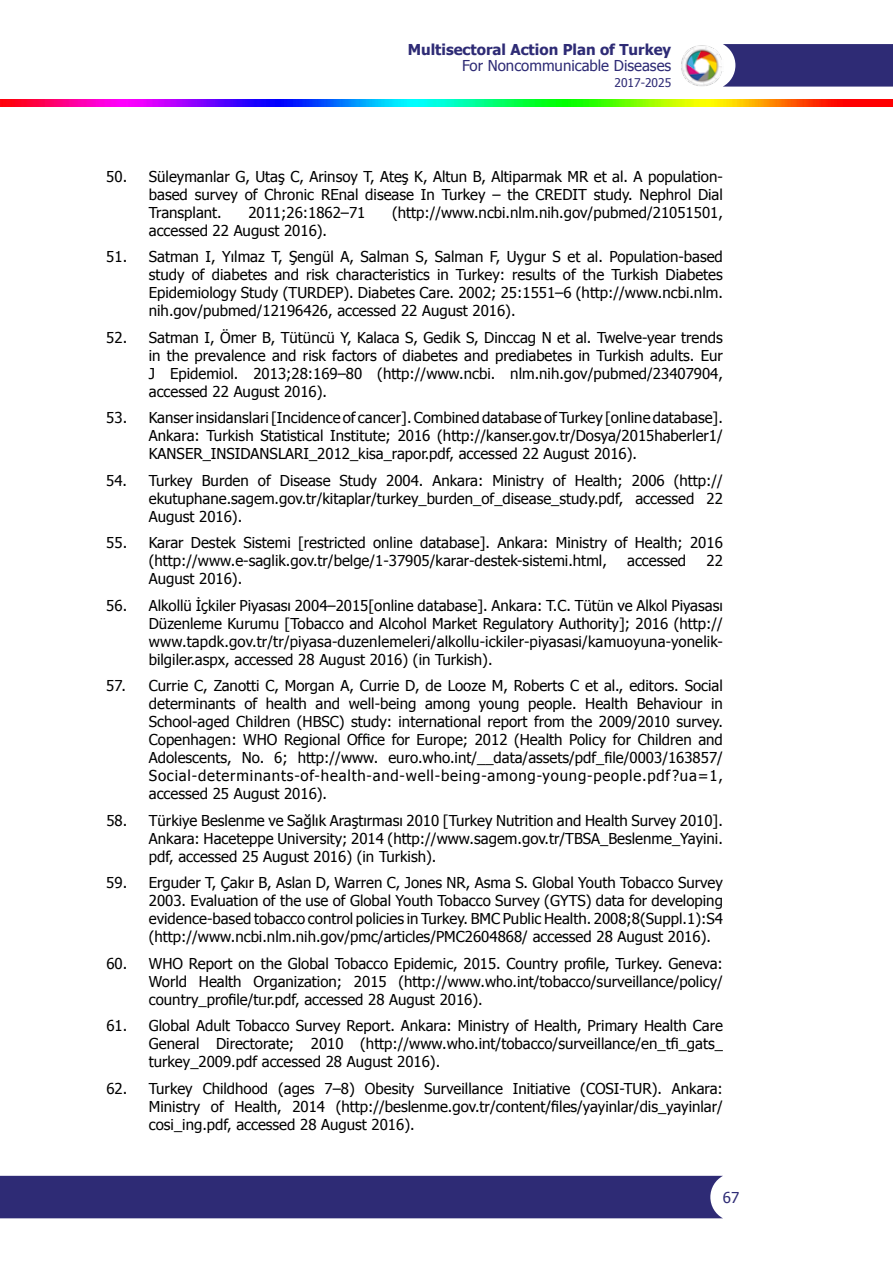
<style>
.page{position:relative;width:893px;height:1263px;background:#fff}
.page>*{position:absolute;margin:0;border:0;box-sizing:border-box;transform-origin:0 0}
.t1{font:15px/18px "Tahoma";color:#000;text-align:justify}
.t2{font:700 15px "Tahoma";color:#2e2b75}
.t3{font:15px "Tahoma";color:#2e2b75}
.t4{font:12px "Tahoma";color:#2e2b75}
</style>
<div class="page">
<img style="left:0;top:100px;width:893px;height:6px">
<img style="left:681px;top:45px;width:41px;height:41px">
<div style="left:0;top:1176px;width:723px;height:42px;background:#2e2b75"></div>
<svg style="left:723px;top:44px;width:170px;height:43px;background:#3a387d"></svg>
<p class="t2" style="left:408px;top:39px;width:265px">Multisectoral Action Plan of Turkey</p>
<p class="t3" style="left:462px;top:55px;width:211px">For Noncommunicable Diseases</p>
<p class="t4" style="left:614px;top:74px;width:58px">2017-2025</p>
<p class="t1" style="left:149px;top:166px;width:576px;text-indent:-43px">50. Süleymanlar G, Utaş C, Arinsoy T, Ateş K, Altun B, Altiparmak MR et al. A population&shy;based survey of Chronic REnal disease In Turkey – the CREDIT study. Nephrol Dial Transplant.</p>
<p class="t1" style="left:248px;top:202px;width:119px">2011;26:1862–71</p>
<p class="t1" style="left:392px;top:202px;width:332px">(http://www.ncbi.nlm.nih.gov/pubmed/21051501,</p>
<p class="t1" style="left:149px;top:220px;width:180px">accessed 22 August 2016).</p>
<p class="t1" style="left:149px;top:247px;width:576px;text-indent:-43px">51. Satman I, Yılmaz T, Şengül A, Salman S, Salman F, Uygur S et al. Population-based study of diabetes and risk characteristics in Turkey: results of the Turkish Diabetes Epidemiology Study (TURDEP). Diabetes Care. 2002; 25:1551–6 (http://www.ncbi.nlm. nih.gov/pubmed/12196426, accessed 22 August 2016).</p>
<p class="t1" style="left:149px;top:327px;width:576px;text-indent:-43px">52. Satman I, Ömer B, Tütüncü Y, Kalaca S, Gedik S, Dinccag N et al. Twelve-year trends in the prevalence and risk factors of diabetes and prediabetes in Turkish adults. Eur J Epidemiol. 2013;28:169–80 (http://www.ncbi. nlm.nih.gov/pubmed/23407904, accessed 22 August 2016).</p>
<p class="t1" style="left:149px;top:408px;width:576px;text-indent:-43px">53. Kanser insidanslari [Incidence of cancer]. Combined database of Turkey [online database].<br>Ankara: Turkish Statistical Institute; 2016 (http://kanser.gov.tr/Dosya/2015haberler1/ KANSER_INSIDANSLARI_2012_kisa_rapor.pdf, accessed 22 August 2016).</p>
<p class="t1" style="left:149px;top:470px;width:576px;text-indent:-43px">54. Turkey Burden of Disease Study 2004. Ankara: Ministry of Health; 2006 (http:// ekutuphane.sagem.gov.tr/kitaplar/turkey_burden_of_disease_study.pdf, accessed 22<br>August 2016).</p>
<p class="t1" style="left:149px;top:533px;width:576px;text-indent:-43px">55. Karar Destek Sistemi [restricted online database]. Ankara: Ministry of Health; 2016 (http://www.e-saglik.gov.tr/belge/1-37905/karar-destek-sistemi.html,</p>
<p class="t1" style="left:627px;top:551px;width:61px">accessed</p>
<p class="t1" style="left:706px;top:551px;width:18px">22</p>
<p class="t1" style="left:149px;top:569px;width:95px">August 2016).</p>
<p class="t1" style="left:149px;top:595px;width:576px;text-indent:-43px">56. Alkollü İçkiler Piyasası 2004–2015[online database]. Ankara: T.C. Tütün ve Alkol Piyasası Düzenleme Kurumu [Tobacco and Alcohol Market Regulatory Authority]; 2016 (http:// www.tapdk.gov.tr/tr/piyasa-duzenlemeleri/alkollu-ickiler-piyasasi/kamuoyuna-yonelik&shy;bilgiler.aspx, accessed 28 August 2016) (in Turkish).</p>
<p class="t1" style="left:149px;top:676px;width:576px;text-indent:-43px">57. Currie C, Zanotti C, Morgan A, Currie D, de Looze M, Roberts C et al., editors. Social determinants of health and well-being among young people. Health Behaviour in School-aged Children (HBSC) study: international report from the 2009/2010 survey.<br>Copenhagen: WHO Regional Office for Europe; 2012 (Health Policy for Children and Adolescents, No. 6; http://www. euro.who.int/__data/assets/pdf_file/0003/163857/ Social-determinants-of-health-and-well-being-among-young-people.pdf?ua=1, accessed 25 August 2016).</p>
<p class="t1" style="left:149px;top:810px;width:576px;text-indent:-43px">58. Türkiye Beslenme ve Sağlık Araştırması 2010 [Turkey Nutrition and Health Survey 2010].<br>Ankara: Haceteppe University; 2014 (http://www.sagem.gov.tr/TBSA_Beslenme_Yayini. pdf, accessed 25 August 2016) (in Turkish).</p>
<p class="t1" style="left:149px;top:873px;width:576px;text-indent:-43px">59. Erguder T, Çakır B, Aslan D, Warren C, Jones NR, Asma S. Global Youth Tobacco Survey 2003. Evaluation of the use of Global Youth Tobacco Survey (GYTS) data for developing evidence-based tobacco control policies in Turkey. BMC Public Health. 2008;8(Suppl.1):S4 (http://www.ncbi.nlm.nih.gov/pmc/articles/PMC2604868/ accessed 28 August 2016).</p>
<p class="t1" style="left:149px;top:953px;width:576px;text-indent:-43px">60. WHO Report on the Global Tobacco Epidemic, 2015. Country profile, Turkey. Geneva:<br>World Health Organization; 2015 (http://www.who.int/tobacco/surveillance/policy/ country_profile/tur.pdf, accessed 28 August 2016).</p>
<p class="t1" style="left:149px;top:1016px;width:576px;text-indent:-43px">61. Global Adult Tobacco Survey Report. Ankara: Ministry of Health, Primary Health Care General Directorate; 2010 (http://www.who.int/tobacco/surveillance/en_tfi_gats_ turkey_2009.pdf accessed 28 August 2016).</p>
<p class="t1" style="left:149px;top:1078px;width:576px;text-indent:-43px">62. Turkey Childhood (ages 7–8) Obesity Surveillance Initiative (COSI-TUR). Ankara:<br>Ministry of Health, 2014 (http://beslenme.gov.tr/content/files/yayinlar/dis_yayinlar/ cosi_ing.pdf, accessed 28 August 2016).</p>
<p class="t3" style="left:723px;top:1187px;width:18px">67</p>
</div>
